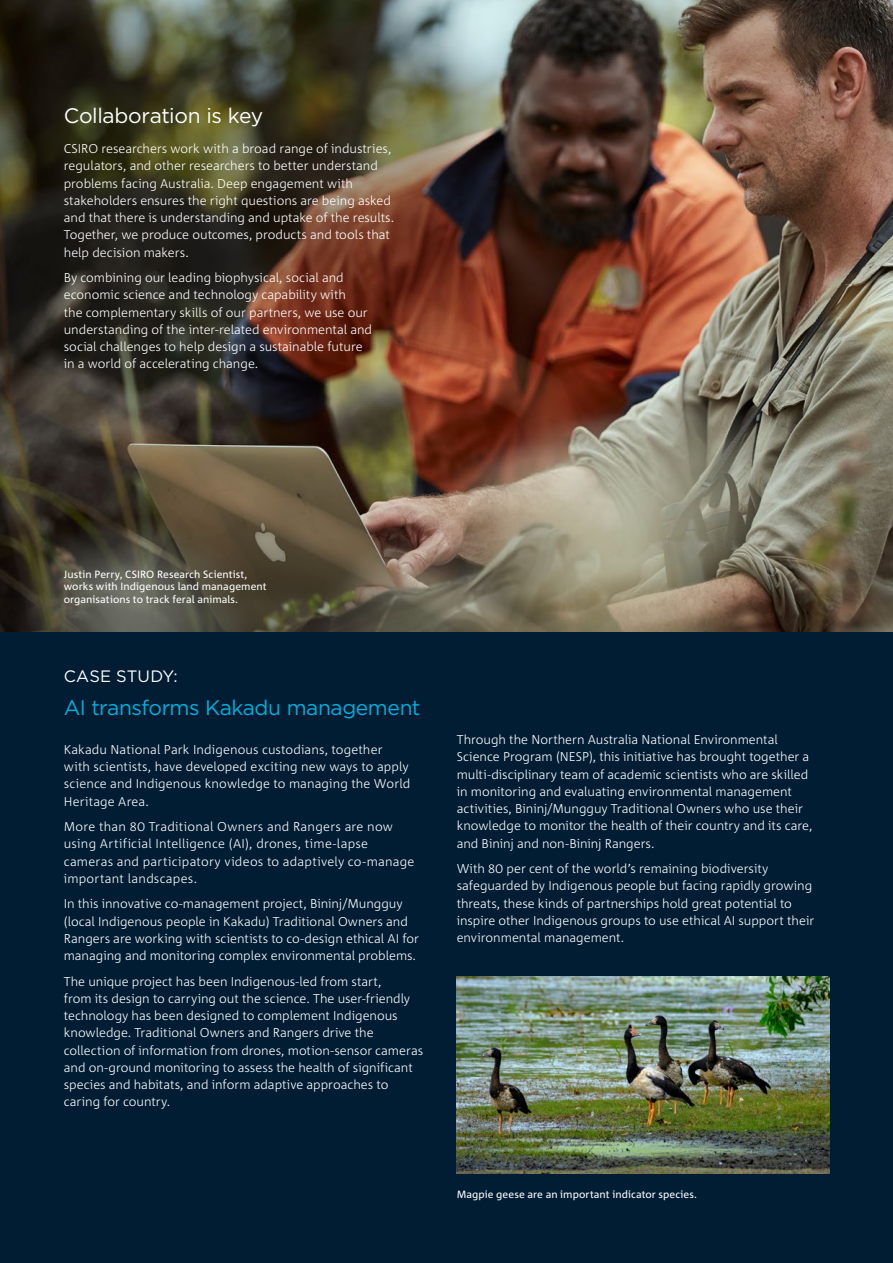
<style>
.page{position:relative;width:893px;height:1263px;background:#fff}
.page>*{position:absolute;margin:0;border:0;box-sizing:border-box;transform-origin:0 0}
.Introduction_A4{font:21px "Gotham";letter-spacing:-.02em;color:#00afdb}
.Body_Copy{font:21px "Gotham";letter-spacing:-.02em;color:#fff}
.Introduction_A4-2{font:16.5px "Gotham";letter-spacing:.01em;color:#fff}
.Body_Copy-2{font:300 12.75px/17.2px "Corpid C1";color:#fff}
.Body_Copy-3{font:300 12.75px/17.2px "Corpid C1";letter-spacing:.02em;color:#fff}
.t1{font:10.5px/12.8px "Corpid C1";letter-spacing:.005em;color:#fff}
</style>
<div class="page">
<div style="left:0;top:631px;width:893px;height:632px;background:#001d34"></div>
<img style="left:0;top:0;width:893px;height:631px">
<img style="left:457px;top:977px;width:372px;height:196px">
<p class="Body_Copy" style="left:64px;top:102px;width:201px">Collaboration is key</p>
<p class="Body_Copy-2" style="left:64px;top:140px;width:332px">CSIRO researchers work with a broad range of industries, regulators, and other researchers to better understand problems facing Australia. Deep engagement with stakeholders ensures the right questions are being asked and that there is understanding and uptake of the results.<br>Together, we produce outcomes, products and tools that help decision makers.</p>
<p class="Body_Copy-2" style="left:64px;top:269px;width:310px">By combining our leading biophysical, social and economic science and technology capability with<br>the complementary skills of our partners, we use our understanding of the inter‑related environmental and social challenges to help design a sustainable future in a world of accelerating change.</p>
<p class="t1" style="left:64px;top:567px;width:204px">Justin Perry, CSIRO Research Scientist, works with Indigenous land management organisations to track feral animals.</p>
<p class="Introduction_A4-2" style="left:64px;top:666px;width:115px">CASE STUDY:</p>
<p class="Introduction_A4" style="left:64px;top:694px;width:358px">AI transforms Kakadu management</p>
<p class="Body_Copy-2" style="left:64px;top:740px;width:348px">Kakadu National Park Indigenous custodians, together with scientists, have developed exciting new ways to apply science and Indigenous knowledge to managing the World Heritage Area.</p>
<p class="Body_Copy-3" style="left:64px;top:818px;width:352px">More than 80 Traditional Owners and Rangers are now using Artificial Intelligence (AI), drones, time-lapse cameras and participatory videos to adaptively co-manage important landscapes.</p>
<p class="Body_Copy-2" style="left:64px;top:895px;width:357px">In this innovative co-management project, Bininj/Mungguy (local Indigenous people in Kakadu) Traditional Owners and Rangers are working with scientists to co-design ethical AI for managing and monitoring complex environmental problems.</p>
<p class="Body_Copy-2" style="left:64px;top:972px;width:361px">The unique project has been Indigenous-led from start,<br>from its design to carrying out the science. The user-friendly technology has been designed to complement Indigenous knowledge. Traditional Owners and Rangers drive the collection of information from drones, motion-sensor cameras and on-ground monitoring to assess the health of significant species and habitats, and inform adaptive approaches to caring for country.</p>
<p class="Body_Copy-2" style="left:457px;top:731px;width:357px">Through the Northern Australia National Environmental Science Program (NESP), this initiative has brought together a multi-disciplinary team of academic scientists who are skilled in monitoring and evaluating environmental management activities, Bininj/Mungguy Traditional Owners who use their knowledge to monitor the health of their country and its care, and Bininj and non-Bininj Rangers.</p>
<p class="Body_Copy-2" style="left:457px;top:860px;width:359px">With 80 per cent of the world’s remaining biodiversity safeguarded by Indigenous people but facing rapidly growing threats, these kinds of partnerships hold great potential to inspire other Indigenous groups to use ethical AI support their environmental management.</p>
<p class="t1" style="left:457px;top:1188px;width:242px">Magpie geese are an important indicator species.</p>
</div>
